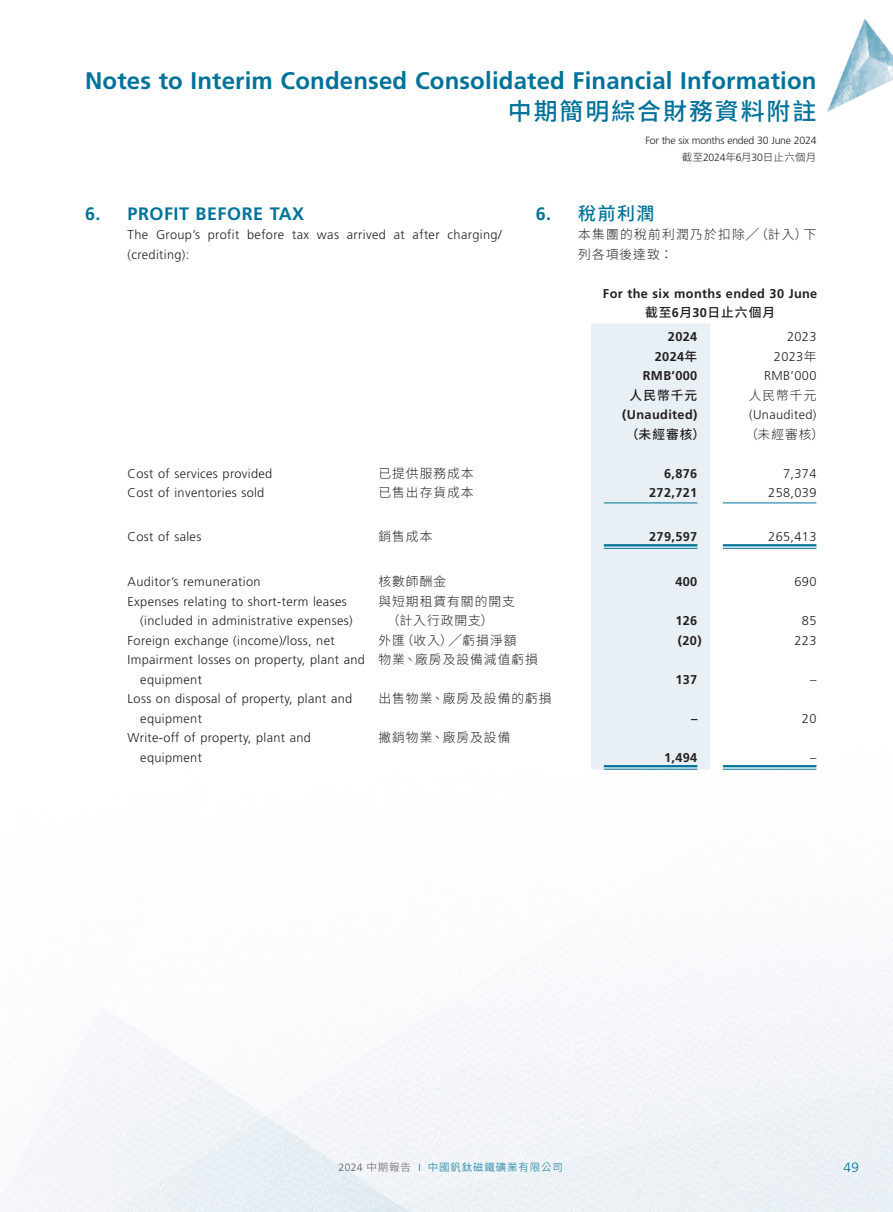
<style>
.page{position:relative;width:893px;height:1212px;background:#fff}
.page>*{position:absolute;margin:0;border:0;box-sizing:border-box;transform-origin:0 0}
.t1{font:700 24px "Frutiger LT Std";letter-spacing:.005em;color:#007299}
.t2{font:500 24px "Source Han Sans TC";letter-spacing:.08em;color:#007299}
.Heading_1{font:700 18px "Frutiger LT Std";letter-spacing:.03em;color:#007299}
.C_Heading_1{font:500 18px "Source Han Sans TC";color:#007299}
.t3{font:300 13.5px "Frutiger LT Std";color:#007299}
.Body_Text{font:300 12.75px/19.5px "Frutiger LT Std";letter-spacing:.03em;color:#231f20}
.Body_Text-2{font:300 12.75px/19.5px "Source Han Sans TC";letter-spacing:.08em;color:#231f20}
.Body_Text-3{font:700 12.75px "Frutiger LT Std";letter-spacing:.03em;color:#231f20}
.C_Body_Text{font:300 12.75px/19.5px "Source Han Sans TC";letter-spacing:.095em;color:#231f20}
.Body_Text-4{font:500 12.75px "Source Han Sans TC";letter-spacing:.08em;color:#231f20}
.t4{font:300 10.5px "Frutiger LT Std";letter-spacing:-.02em;color:#231f20}
.t5{font:300 10.5px "Source Han Sans TC";letter-spacing:.08em;color:#007299}
.t6{font:300 10.5px "Source Han Sans TC";letter-spacing:.03em;color:#231f20}
.s1{font-family:"Frutiger LT Std"}
.s2{font-family:"Frutiger LT Std";font-weight:700}
.s3{font-family:"Source Han Sans TC";font-weight:500}
.s4{font-family:"Source Han Sans TC"}
.s5{font-family:"Frutiger LT Std";color:#57585a}
.s6{color:#57585a}
</style>
<div class="page">
<img style="left:0;top:19px;width:893px;height:1193px">
<div style="left:591px;top:323px;width:119px;height:446px;background:#e9f0f5"></div>
<hr style="left:604px;top:502px;width:93px;height:1px;background:#007299">
<hr style="left:723px;top:502px;width:93px;height:1px;background:#007299">
<hr style="left:604px;top:544px;width:93px;height:2px;background:#007299">
<hr style="left:604px;top:548px;width:93px;height:1px;background:#007299">
<hr style="left:723px;top:544px;width:93px;height:2px;background:#007299">
<hr style="left:723px;top:548px;width:93px;height:1px;background:#007299">
<hr style="left:604px;top:765px;width:93px;height:2px;background:#007299">
<hr style="left:604px;top:769px;width:93px;height:1px;background:#007299">
<hr style="left:723px;top:765px;width:93px;height:2px;background:#007299">
<hr style="left:723px;top:769px;width:93px;height:1px;background:#007299">
<h1 class="t1" style="left:85px;top:67px;width:733px">Notes to Interim Condensed Consolidated Financial Information</h1>
<h1 class="t2" style="left:508px;top:97px;width:310px">中期簡明綜合財務資料附註</h1>
<p class="t4" style="left:645px;top:134px;width:173px">For the six months ended 30 June 2024</p>
<p class="t6" style="left:682px;top:151px;width:136px">截至<span class="s1">2024</span>年<span class="s1">6</span>月<span class="s1">30</span>日止六個月</p>
<p class="Heading_1" style="left:85px;top:203px;width:221px">6. PROFIT BEFORE TAX</p>
<p class="Body_Text" style="left:128px;top:225px;width:376px">The Group’s profit before tax was arrived at after charging/ (crediting):</p>
<p class="C_Heading_1" style="left:536px;top:203px;width:120px"><span class="s2">6.</span> 稅前利潤</p>
<p class="C_Body_Text" style="left:578px;top:225px;width:240px">本集團的稅前利潤乃於扣除╱（計入）下列各項後達致：</p>
<p class="Body_Text-3" style="left:603px;top:286px;width:216px">For the six months ended 30 June</p>
<p class="Body_Text-4" style="left:645px;top:306px;width:132px">截至<span class="s2">6</span>月<span class="s2">30</span>日止六個月</p>
<p class="Body_Text-3" style="left:668px;top:329px;width:31px">2024</p>
<p class="Body_Text" style="left:787px;top:327px;width:31px">2023</p>
<p class="Body_Text-3" style="left:655px;top:349px;width:44px">2024<span class="s3">年</span></p>
<p class="Body_Text" style="left:774px;top:347px;width:44px">2023<span class="s4">年</span></p>
<p class="Body_Text-3" style="left:643px;top:368px;width:56px">RMB’000</p>
<p class="Body_Text" style="left:764px;top:366px;width:54px">RMB’000</p>
<p class="Body_Text-4" style="left:630px;top:388px;width:69px">人民幣千元</p>
<p class="Body_Text-2" style="left:749px;top:386px;width:69px">人民幣千元</p>
<p class="Body_Text-3" style="left:622px;top:407px;width:77px">(Unaudited)</p>
<p class="Body_Text" style="left:749px;top:405px;width:69px">(Unaudited)</p>
<p class="Body_Text-4" style="left:626px;top:427px;width:81px">（未經審核）</p>
<p class="Body_Text-2" style="left:745px;top:425px;width:81px">（未經審核）</p>
<p class="Body_Text" style="left:128px;top:464px;width:146px">Cost of services provided</p>
<p class="Body_Text-2" style="left:378px;top:464px;width:97px">已提供服務成本</p>
<p class="Body_Text-3" style="left:664px;top:466px;width:35px">6,876</p>
<p class="Body_Text" style="left:783px;top:464px;width:35px">7,374</p>
<p class="Body_Text" style="left:128px;top:483px;width:138px">Cost of inventories sold</p>
<p class="Body_Text-2" style="left:378px;top:483px;width:97px">已售出存貨成本</p>
<p class="Body_Text-3" style="left:649px;top:485px;width:50px">272,721</p>
<p class="Body_Text" style="left:768px;top:483px;width:50px">258,039</p>
<p class="Body_Text" style="left:128px;top:527px;width:75px">Cost of sales</p>
<p class="Body_Text-2" style="left:378px;top:527px;width:55px">銷售成本</p>
<p class="Body_Text-3" style="left:649px;top:529px;width:50px">279,597</p>
<p class="Body_Text" style="left:768px;top:527px;width:50px">265,413</p>
<p class="Body_Text" style="left:128px;top:572px;width:135px">Auditor’s remuneration</p>
<p class="Body_Text-2" style="left:378px;top:572px;width:69px">核數師酬金</p>
<p class="Body_Text-3" style="left:675px;top:574px;width:23px">400</p>
<p class="Body_Text" style="left:794px;top:572px;width:23px">690</p>
<p class="Body_Text" style="left:140px;top:592px;width:214px;text-indent:-13px">Expenses relating to short-term leases (included in administrative expenses)</p>
<p class="Body_Text-2" style="left:387px;top:591px;width:130px;text-indent:-8px">與短期租賃有關的開支（計入行政開支）</p>
<p class="Body_Text-3" style="left:675px;top:613px;width:23px">126</p>
<p class="Body_Text" style="left:802px;top:611px;width:16px">85</p>
<p class="Body_Text" style="left:128px;top:631px;width:209px">Foreign exchange (income)/loss, net</p>
<p class="Body_Text-2" style="left:378px;top:630px;width:140px">外匯（收入）╱虧損淨額</p>
<p class="Body_Text-3" style="left:678px;top:633px;width:25px">(20)</p>
<p class="Body_Text" style="left:794px;top:631px;width:23px">223</p>
<p class="Body_Text" style="left:140px;top:650px;width:226px;text-indent:-13px">Impairment losses on property, plant and equipment</p>
<p class="Body_Text-2" style="left:378px;top:650px;width:161px">物業、廠房及設備減值虧損</p>
<p class="Body_Text-3" style="left:675px;top:672px;width:23px">137</p>
<p class="Body_Text" style="left:810px;top:670px;width:8px">–</p>
<p class="Body_Text" style="left:140px;top:689px;width:213px;text-indent:-13px">Loss on disposal of property, plant and equipment</p>
<p class="Body_Text-2" style="left:378px;top:689px;width:175px">出售物業、廠房及設備的虧損</p>
<p class="Body_Text" style="left:140px;top:728px;width:172px;text-indent:-13px">Write-off of property, plant and equipment</p>
<p class="Body_Text-2" style="left:378px;top:728px;width:133px">撇銷物業、廠房及設備</p>
<p class="Body_Text-3" style="left:691px;top:711px;width:8px">–</p>
<p class="Body_Text" style="left:802px;top:709px;width:16px">20</p>
<p class="Body_Text-3" style="left:664px;top:750px;width:35px">1,494</p>
<p class="Body_Text" style="left:810px;top:748px;width:8px">–</p>
<p class="t5" style="left:339px;top:1161px;width:226px"><span class="s5">2024</span> <span class="s6">中期報告</span> <span class="s1">I</span> 中國釩鈦磁鐵礦業有限公司</p>
<p class="t3" style="left:844px;top:1159px;width:17px">49</p>
</div>
